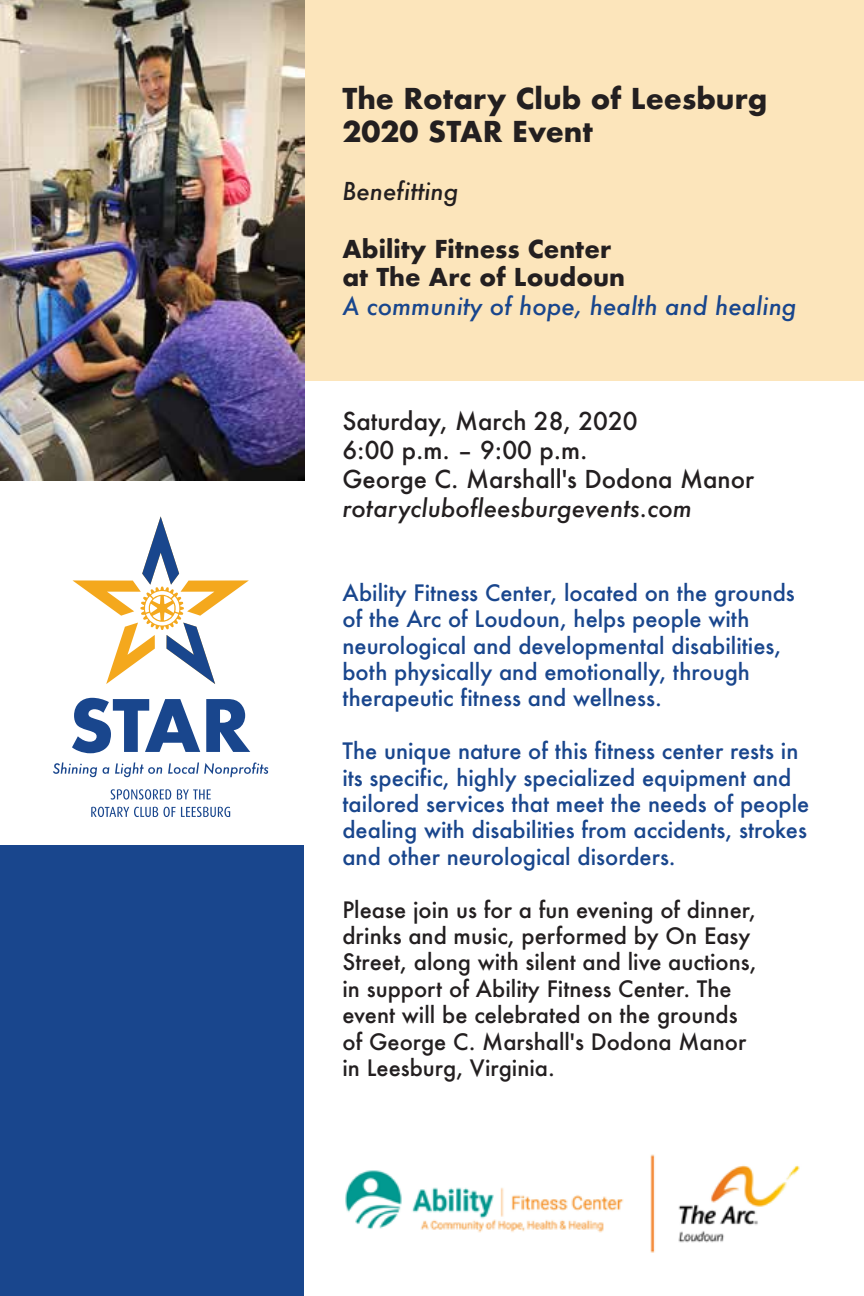
<style>
.page{position:relative;width:864px;height:1296px;background:#fff}
.page>*{position:absolute;margin:0;border:0;box-sizing:border-box;transform-origin:0 0}
.t1{font:700 28px/33.6px "Futura";color:#231f20}
.t2{font:500 24px/28.8px "Futura";color:#231f20}
.t3{font:italic 500 24px "Futura";color:#231f20}
.t4{font:700 24px/28.8px "Futura";color:#231f20}
.t5{font:italic 500 24px "Futura";color:#19468d}
.t6{font:500 22px/26.4px "Futura";color:#19468d}
.t7{font:500 22px/26.4px "Futura";color:#231f20}
</style>
<div class="page">
<div style="left:0;top:846px;width:304px;height:450px;background:#19468d"></div>
<div style="left:0;top:0;width:864px;height:380px;background:#fce5bb"></div>
<img style="left:345px;top:1154px;width:455px;height:99px">
<img style="left:0;top:0;width:304px;height:480px">
<svg style="left:72px;top:698px;width:128px;height:55px"></svg>
<svg style="left:206px;top:699px;width:44px;height:53px"></svg>
<svg style="left:111px;top:789px;width:60px;height:11px"></svg>
<svg style="left:177px;top:789px;width:34px;height:11px"></svg>
<svg style="left:91px;top:807px;width:139px;height:10px"></svg>
<svg style="left:53px;top:762px;width:44px;height:15px"></svg>
<svg style="left:103px;top:767px;width:6px;height:7px"></svg>
<svg style="left:115px;top:762px;width:47px;height:15px"></svg>
<svg style="left:168px;top:762px;width:100px;height:15px"></svg>
<svg style="left:73px;top:516px;width:176px;height:168px"></svg>
<p class="t1" style="left:342px;top:82px;width:426px">The Rotary Club of Leesburg<br>2020 STAR Event</p>
<p class="t3" style="left:342px;top:175px;width:118px">Benefitting</p>
<p class="t4" style="left:342px;top:234px;width:284px">Ability Fitness Center at The Arc of Loudoun</p>
<p class="t5" style="left:342px;top:290px;width:456px">A community of hope, health and healing</p>
<p class="t2" style="left:342px;top:407px;width:413px">Saturday, March 28, 2020<br>6:00 p.m. – 9:00 p.m.<br>George C. Marshall's Dodona Manor</p>
<p class="t3" style="left:342px;top:491px;width:351px">rotaryclubofleesburgevents.com</p>
<p class="t6" style="left:342px;top:579px;width:454px">Ability Fitness Center, located on the grounds of the Arc of Loudoun, helps people with neurological and developmental disabilities, both physically and emotionally, through therapeutic fitness and wellness.</p>
<p class="t6" style="left:342px;top:738px;width:468px">The unique nature of this fitness center rests in its specific, highly specialized equipment and tailored services that meet the needs of people dealing with disabilities from accidents, strokes and other neurological disorders.</p>
<p class="t7" style="left:342px;top:896px;width:416px">Please join us for a fun evening of dinner, drinks and music, performed by On Easy Street, along with silent and live auctions, in support of Ability Fitness Center. The event will be celebrated on the grounds of George C. Marshall's Dodona Manor in Leesburg, Virginia.</p>
</div>
